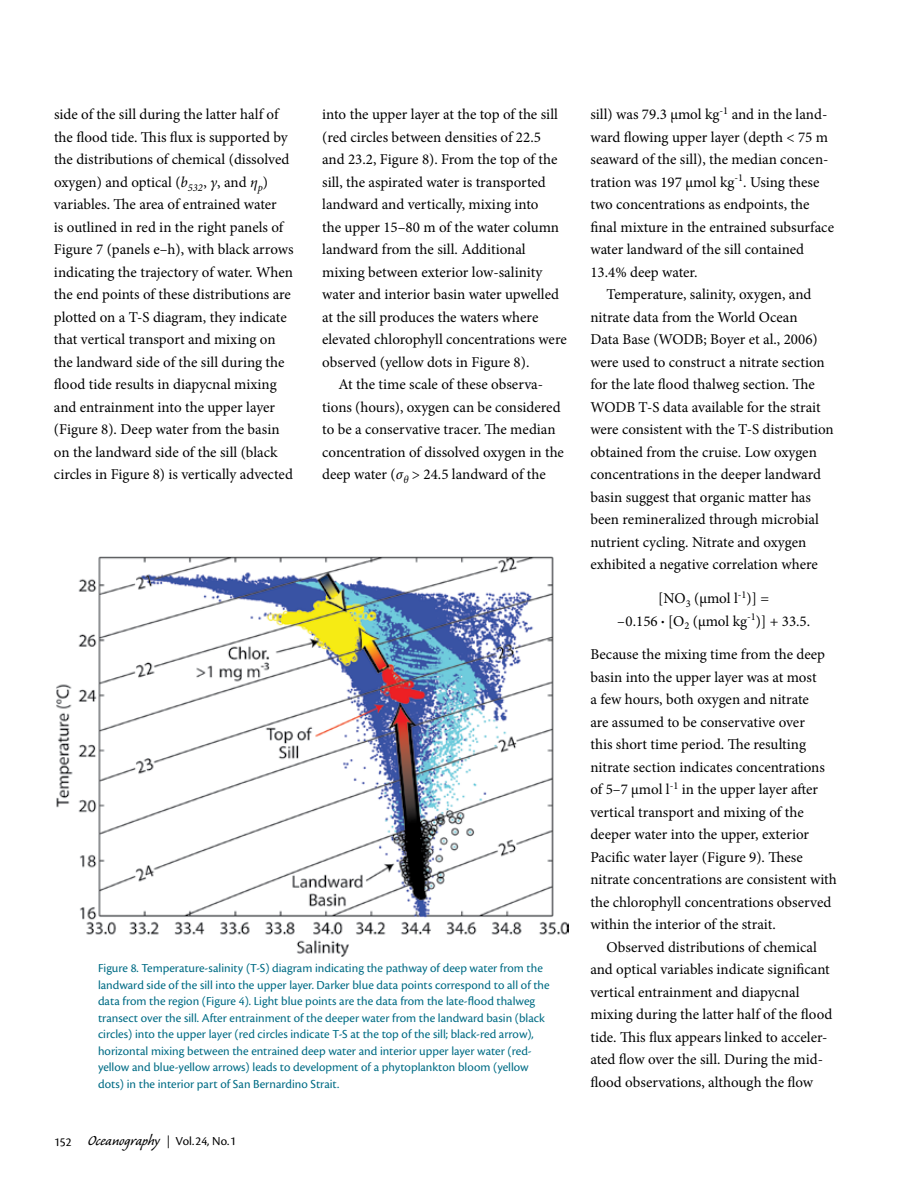
<style>
.page{position:relative;width:918px;height:1188px;background:#fff}
.page>*{position:absolute;margin:0;border:0;box-sizing:border-box;transform-origin:0 0}
.t1{font:15px/22.5px "Minion Pro";color:#000}
.t2{font:12.75px/16.5px "Cronos Pro";color:#006c85}
.t3{font:12.75px "Cronos Pro";color:#000}
.s1{font-style:italic}
.s2{font-family:"Caliban";font-size:18px}
.s3{font-family:"Minion Pro"}
.s4{font-size:9px}
</style>
<div class="page">
<img style="left:56px;top:556px;width:513px;height:400px">
<p class="t1" style="left:54px;top:103px;width:241px">side of the sill during the latter half of the flood tide. This flux is supported by the distributions of chemical (dissolved oxygen) and optical (<span class="s1">b</span><sub>532</sub>, <span class="s1">γ</span>, and <span class="s1">η</span><sub>p</sub>) variables. The area of entrained water<br>is outlined in red in the right panels of Figure 7 (panels e–h), with black arrows indicating the trajectory of water. When the end points of these distributions are plotted on a T-S diagram, they indicate that vertical transport and mixing on the landward side of the sill during the flood tide results in diapycnal mixing and entrainment into the upper layer (Figure 8). Deep water from the basin on the landward side of the sill (black circles in Figure 8) is vertically advected</p>
<p class="t1" style="left:322px;top:103px;width:237px">into the upper layer at the top of the sill</p>
<p class="t1" style="left:322px;top:126px;width:220px">(red circles between densities of 22.5</p>
<p class="t1" style="left:322px;top:148px;width:237px">and 23.2, Figure 8). From the top of the</p>
<p class="t1" style="left:322px;top:171px;width:225px">sill, the aspirated water is transported</p>
<p class="t1" style="left:322px;top:193px;width:218px">landward and vertically, mixing into</p>
<p class="t1" style="left:322px;top:216px;width:238px">the upper 15–80 m of the water column</p>
<p class="t1" style="left:322px;top:238px;width:205px">landward from the sill. Additional</p>
<p class="t1" style="left:322px;top:261px;width:222px">mixing between exterior low-salinity</p>
<p class="t1" style="left:322px;top:283px;width:238px">water and interior basin water upwelled</p>
<p class="t1" style="left:322px;top:306px;width:218px">at the sill produces the waters where</p>
<p class="t1" style="left:322px;top:328px;width:246px">elevated chlorophyll concentrations were</p>
<p class="t1" style="left:322px;top:351px;width:209px">observed (yellow dots in Figure 8).</p>
<p class="t1" style="left:338px;top:373px;width:206px">At the time scale of these observa-</p>
<p class="t1" style="left:322px;top:396px;width:240px">tions (hours), oxygen can be considered</p>
<p class="t1" style="left:322px;top:418px;width:235px">to be a conservative tracer. The median</p>
<p class="t1" style="left:322px;top:441px;width:243px">concentration of dissolved oxygen in the</p>
<p class="t1" style="left:322px;top:463px;width:225px">deep water (<span class="s1">σ</span><sub>θ</sub> &gt; 24.5 landward of the</p>
<p class="t2" style="left:98px;top:960px;width:453px">Figure 8. Temperature-salinity (T-S) diagram indicating the pathway of deep water from the landward side of the sill into the upper layer. Darker blue data points correspond to all of the data from the region (Figure 4). Light blue points are the data from the late-flood thalweg transect over the sill. After entrainment of the deeper water from the landward basin (black circles) into the upper layer (red circles indicate T-S at the top of the sill; black-red arrow), horizontal mixing between the entrained deep water and interior upper layer water (red&shy;yellow and blue-yellow arrows) leads to development of a phytoplankton bloom (yellow dots) in the interior part of San Bernardino Strait.</p>
<p class="t3" style="left:54px;top:1134px;width:183px">152 <span class="s2">Oceanography</span> <span class="s3">|</span> Vol.24, No.1</p>
<p class="t1" style="left:590px;top:103px;width:238px">sill) was 79.3 µmol kg<sup>-1</sup> and in the land-</p>
<p class="t1" style="left:590px;top:126px;width:239px">ward flowing upper layer (depth &lt; 75 m</p>
<p class="t1" style="left:590px;top:148px;width:240px">seaward of the sill), the median concen-</p>
<p class="t1" style="left:590px;top:171px;width:230px">tration was 197 µmol kg<sup>-1</sup>. Using these</p>
<p class="t1" style="left:590px;top:193px;width:221px">two concentrations as endpoints, the</p>
<p class="t1" style="left:590px;top:216px;width:245px">final mixture in the entrained subsurface</p>
<p class="t1" style="left:590px;top:238px;width:215px">water landward of the sill contained</p>
<p class="t1" style="left:590px;top:261px;width:109px">13.4% deep water.</p>
<p class="t1" style="left:607px;top:283px;width:206px">Temperature, salinity, oxygen, and</p>
<p class="t1" style="left:590px;top:306px;width:209px">nitrate data from the World Ocean</p>
<p class="t1" style="left:590px;top:328px;width:229px">Data Base (WODB; Boyer et al., 2006)</p>
<p class="t1" style="left:590px;top:351px;width:236px">were used to construct a nitrate section</p>
<p class="t1" style="left:590px;top:373px;width:226px">for the late flood thalweg section. The</p>
<p class="t1" style="left:590px;top:396px;width:232px">WODB T-S data available for the strait</p>
<p class="t1" style="left:590px;top:418px;width:245px">were consistent with the T-S distribution</p>
<p class="t1" style="left:590px;top:441px;width:228px">obtained from the cruise. Low oxygen</p>
<p class="t1" style="left:590px;top:463px;width:232px">concentrations in the deeper landward</p>
<p class="t1" style="left:590px;top:486px;width:222px">basin suggest that organic matter has</p>
<p class="t1" style="left:590px;top:508px;width:230px">been remineralized through microbial</p>
<p class="t1" style="left:590px;top:531px;width:217px">nutrient cycling. Nitrate and oxygen</p>
<p class="t1" style="left:590px;top:553px;width:229px">exhibited a negative correlation where</p>
<p class="t1" style="left:617px;top:587px;width:195px;text-align:center">[NO<sub>3</sub> (µmol l<sup>-1</sup>)] =<br>–0.156 <span class="s4">•</span> [O<sub>2</sub> (µmol kg<sup>-1</sup>)] + 33.5.</p>
<p class="t1" style="left:590px;top:643px;width:248px">Because the mixing time from the deep basin into the upper layer was at most<br>a few hours, both oxygen and nitrate<br>are assumed to be conservative over<br>this short time period. The resulting nitrate section indicates concentrations of 5–7 µmol l<sup>-1</sup> in the upper layer after vertical transport and mixing of the deeper water into the upper, exterior Pacific water layer (Figure 9). These nitrate concentrations are consistent with the chlorophyll concentrations observed within the interior of the strait.</p>
<p class="t1" style="left:590px;top:936px;width:244px;text-indent:16px">Observed distributions of chemical and optical variables indicate significant vertical entrainment and diapycnal mixing during the latter half of the flood tide. This flux appears linked to acceler&shy;ated flow over the sill. During the mid&shy;flood observations, although the flow</p>
</div>
